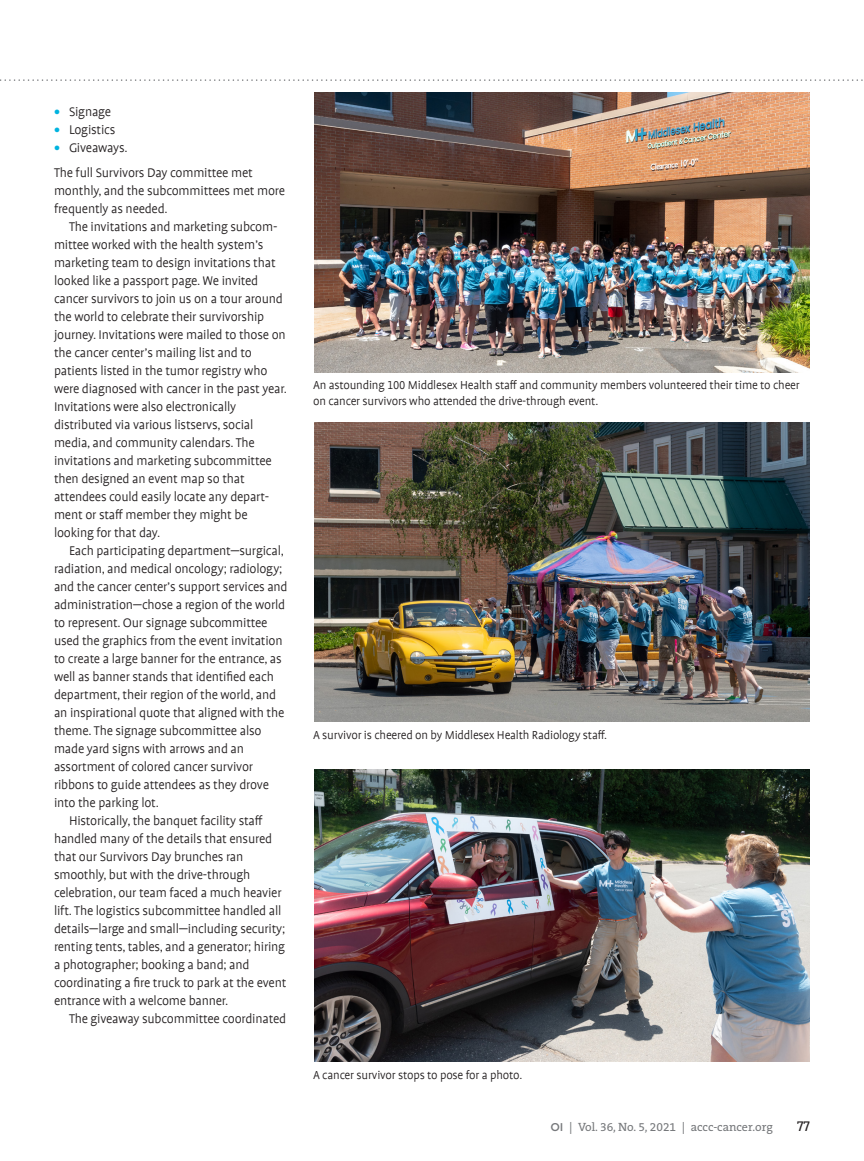
<style>
.page{position:relative;width:864px;height:1161px;background:#fff}
.page>*{position:absolute;margin:0;border:0;box-sizing:border-box;transform-origin:0 0}
.Spotlight_Indent{font:300 14.25px/18px "Profile Offc";letter-spacing:-.015em;color:#231f20}
.Compliance_Afterbull{font:300 14.25px/18px "Profile Offc";letter-spacing:-.015em;color:#231f20}
.Compliance_BL{font:300 14.25px "Profile Offc";letter-spacing:-.015em;color:#231f20}
.t1{font:14.25px "The Serif Caps";color:#231f20}
.NEW_Feature_Caption{font:300 13.2px/15.8px "Profile Offc";letter-spacing:-.015em;color:#231f20}
.t2{font:12px "The Serif B W5 Plain";color:#76787b}
.s1{font-weight:700;color:#00b3df}
.s2{font-family:"Gotham";font-weight:500;font-size:11.25px}
</style>
<div class="page">
<img style="left:314px;top:93px;width:496px;height:279px">
<img style="left:314px;top:422px;width:496px;height:299px">
<img style="left:314px;top:770px;width:496px;height:292px">
<svg style="left:0;top:79px;width:863px;height:2px"></svg>
<p class="Compliance_BL" style="left:54px;top:105px;width:59px"><span class="s1">•</span> Signage</p>
<p class="Compliance_BL" style="left:54px;top:123px;width:63px"><span class="s1">•</span> Logistics</p>
<p class="Compliance_BL" style="left:54px;top:141px;width:75px"><span class="s1">•</span> Giveaways.</p>
<p class="Compliance_Afterbull" style="left:54px;top:164px;width:233px">The full Survivors Day committee met monthly, and the subcommittees met more frequently as needed.</p>
<p class="Spotlight_Indent" style="left:54px;top:218px;width:235px;text-indent:15px">The invitations and marketing subcom&shy;mittee worked with the health system’s marketing team to design invitations that looked like a passport page. We invited cancer survivors to join us on a tour around the world to celebrate their survivorship journey. Invitations were mailed to those on the cancer center’s mailing list and to patients listed in the tumor registry who were diagnosed with cancer in the past year.<br>Invitations were also electronically distributed via various listservs, social media, and community calendars. The invitations and marketing subcommittee then designed an event map so that attendees could easily locate any depart&shy;ment or staff member they might be looking for that day.</p>
<p class="Spotlight_Indent" style="left:54px;top:542px;width:235px;text-indent:15px">Each participating department—surgical, radiation, and medical oncology; radiology; and the cancer center’s support services and administration—chose a region of the world to represent. Our signage subcommittee used the graphics from the event invitation to create a large banner for the entrance, as well as banner stands that identified each department, their region of the world, and an inspirational quote that aligned with the theme. The signage subcommittee also made yard signs with arrows and an assortment of colored cancer survivor ribbons to guide attendees as they drove into the parking lot.</p>
<p class="Spotlight_Indent" style="left:54px;top:812px;width:234px;text-indent:15px">Historically, the banquet facility staff handled many of the details that ensured that our Survivors Day brunches ran smoothly, but with the drive-through celebration, our team faced a much heavier lift. The logistics subcommittee handled all details—large and small—including security; renting tents, tables, and a generator; hiring a photographer; booking a band; and coordinating a fire truck to park at the event entrance with a welcome banner.</p>
<p class="Spotlight_Indent" style="left:69px;top:1010px;width:219px">The giveaway subcommittee coordinated</p>
<p class="NEW_Feature_Caption" style="left:313px;top:378px;width:488px">An astounding 100 Middlesex Health staff and community members volunteered their time to cheer on cancer survivors who attended the drive-through event.</p>
<p class="NEW_Feature_Caption" style="left:313px;top:728px;width:296px">A survivor is cheered on by Middlesex Health Radiology staff.</p>
<p class="NEW_Feature_Caption" style="left:313px;top:1068px;width:211px">A cancer survivor stops to pose for a photo.</p>
<p class="t2" style="left:550px;top:1119px;width:224px"><span class="s2">OI</span> | Vol. 36, No. 5, 2021 | accc-cancer.org</p>
<p class="t1" style="left:797px;top:1114px;width:15px">77</p>
</div>
